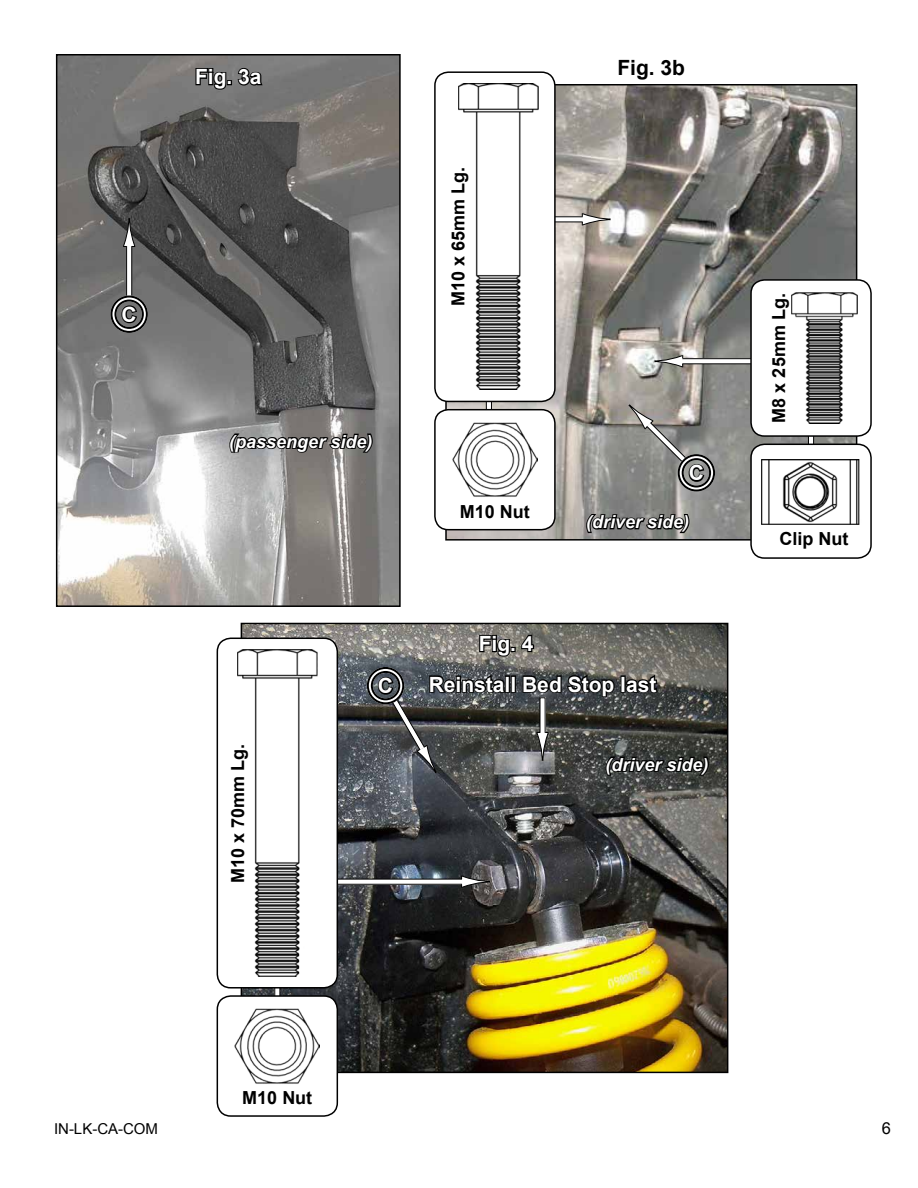
<style>
.page{position:relative;width:918px;height:1188px;background:#fff}
.page>*{position:absolute;margin:0;border:0;box-sizing:border-box;transform-origin:0 0}
.t1{font:700 21px/40.5px "Arial";color:#fff}
.t2{font:700 21px "Arial";color:#000}
.t3{font:700 18px "Arial";color:#000}
.t4{font:italic 700 18px "Arial";color:#fff}
.t5{font:16.5px "Arial";color:#000}
.t6{font:15px "Arial";color:#000}
</style>
<div class="page">
<img style="left:244px;top:626px;width:481px;height:444px">
<div style="left:367px;top:667px;width:37px;height:37px;border:6px solid #fff;border-radius:50%"></div>
<div style="left:367px;top:667px;width:37px;height:37px;border:2px solid #000;border-radius:50%"></div>
<div style="left:371px;top:671px;width:29px;height:29px;border:2px solid #000;border-radius:50%"></div>
<svg style="left:376px;top:633px;width:334px;height:144px;background:#555554"></svg>
<div style="left:275px;top:784px;width:5px;height:247px;background:#fff"></div>
<div style="left:217px;top:996px;width:120px;height:120px;background:#fff;border-radius:14px"></div>
<div style="left:217px;top:995px;width:121px;height:122px;border:2px solid #000;border-radius:14px"></div>
<img style="left:235px;top:1008px;width:85px;height:76px">
<div style="left:278px;top:879px;width:184px;height:5px;background:#fff"></div>
<svg style="left:461px;top:875px;width:29px;height:13px"></svg>
<div style="left:217px;top:638px;width:120px;height:350px;background:#fff;border-radius:14px"></div>
<div style="left:217px;top:638px;width:121px;height:351px;border:2px solid #000;border-radius:14px"></div>
<img style="left:237px;top:649px;width:80px;height:328px">
<img style="left:448px;top:87px;width:406px;height:451px">
<svg style="left:488px;top:402px;width:2px;height:7px"></svg>
<div style="left:486px;top:156px;width:6px;height:259px;border:1px solid #000"></div>
<div style="left:435px;top:410px;width:120px;height:120px;background:#fff;border-radius:14px"></div>
<div style="left:434px;top:409px;width:122px;height:121px;border:2px solid #000;border-radius:14px"></div>
<img style="left:452px;top:422px;width:86px;height:75px">
<div style="left:489px;top:217px;width:94px;height:5px;background:#fff"></div>
<svg style="left:582px;top:213px;width:29px;height:13px"></svg>
<div style="left:435px;top:72px;width:120px;height:329px;background:#fff;border-radius:14px"></div>
<div style="left:434px;top:71px;width:122px;height:331px;border:2px solid #000;border-radius:14px"></div>
<img style="left:458px;top:84px;width:80px;height:306px">
<div style="left:682px;top:359px;width:80px;height:5px;background:#fff"></div>
<div style="left:682px;top:358px;width:80px;height:6px;border:1px solid #000"></div>
<svg style="left:654px;top:355px;width:29px;height:13px"></svg>
<svg style="left:628px;top:403px;width:78px;height:80px;background:#8e8d89"></svg>
<div style="left:678px;top:454px;width:37px;height:38px;border:6px solid #fff;border-radius:50%"></div>
<div style="left:678px;top:454px;width:37px;height:38px;border:2px solid #000;border-radius:50%"></div>
<div style="left:682px;top:458px;width:29px;height:30px;border:2px solid #000;border-radius:50%"></div>
<svg style="left:585px;top:513px;width:106px;height:21px;background:#454544"></svg>
<div style="left:808px;top:424px;width:6px;height:61px;background:#fff"></div>
<div style="left:808px;top:423px;width:6px;height:63px;border:1px solid #000"></div>
<div style="left:751px;top:444px;width:120px;height:114px;background:#fff;border-radius:14px"></div>
<div style="left:750px;top:444px;width:122px;height:115px;border:2px solid #000;border-radius:14px"></div>
<img style="left:761px;top:460px;width:99px;height:65px">
<div style="left:751px;top:280px;width:120px;height:156px;background:#fff;border-radius:14px"></div>
<div style="left:750px;top:279px;width:122px;height:158px;border:2px solid #000;border-radius:14px"></div>
<img style="left:792px;top:292px;width:65px;height:132px">
<img style="left:59px;top:57px;width:339px;height:547px">
<div style="left:56px;top:54px;width:345px;height:553px;border:2px solid #000"></div>
<svg style="left:194px;top:65px;width:70px;height:26px;background:#4b4b4b"></svg>
<svg style="left:228px;top:432px;width:146px;height:22px;background:#4a4948"></svg>
<div style="left:127px;top:246px;width:5px;height:53px;background:#fff"></div>
<div style="left:126px;top:246px;width:6px;height:54px;border:1px solid #000"></div>
<svg style="left:123px;top:219px;width:13px;height:28px"></svg>
<svg style="left:120px;top:304px;width:18px;height:21px"></svg>
<div style="left:110px;top:296px;width:38px;height:37px;border:6px solid #fff;border-radius:50%"></div>
<div style="left:110px;top:296px;width:38px;height:37px;border:2px solid #000;border-radius:50%"></div>
<div style="left:114px;top:300px;width:30px;height:29px;border:2px solid #000;border-radius:50%"></div>
<p class="t1" style="left:122px;top:295px;width:17px">C</p>
<p class="t1" style="left:195px;top:57px;width:68px">Fig. 3a</p>
<p class="t3" style="left:446px;top:306px;width:141px;rotate:-90deg">M10 x 65mm Lg.</p>
<p class="t2" style="left:617px;top:54px;width:69px">Fig. 3b</p>
<p class="t4" style="left:229px;top:429px;width:145px">(passenger side)</p>
<p class="t3" style="left:460px;top:500px;width:72px">M10 Nut</p>
<p class="t1" style="left:689px;top:453px;width:17px">C</p>
<p class="t4" style="left:586px;top:510px;width:105px">(driver side)</p>
<p class="t3" style="left:226px;top:883px;width:141px;rotate:-90deg">M10 x 70mm Lg.</p>
<p class="t1" style="left:378px;top:666px;width:17px">C</p>
<p class="t1" style="left:429px;top:624px;width:229px;text-indent:50px">Fig. 4<br>Reinstall Bed Stop last</p>
<p class="t4" style="left:605px;top:752px;width:105px">(driver side)</p>
<p class="t3" style="left:767px;top:423px;width:131px;rotate:-90deg">M8 x 25mm Lg.</p>
<p class="t3" style="left:780px;top:526px;width:70px">Clip Nut</p>
<p class="t3" style="left:242px;top:1086px;width:72px">M10 Nut</p>
<p class="t6" style="left:54px;top:1119px;width:106px">IN-LK-CA-COM</p>
<p class="t5" style="left:882px;top:1117px;width:11px">6</p>
</div>
